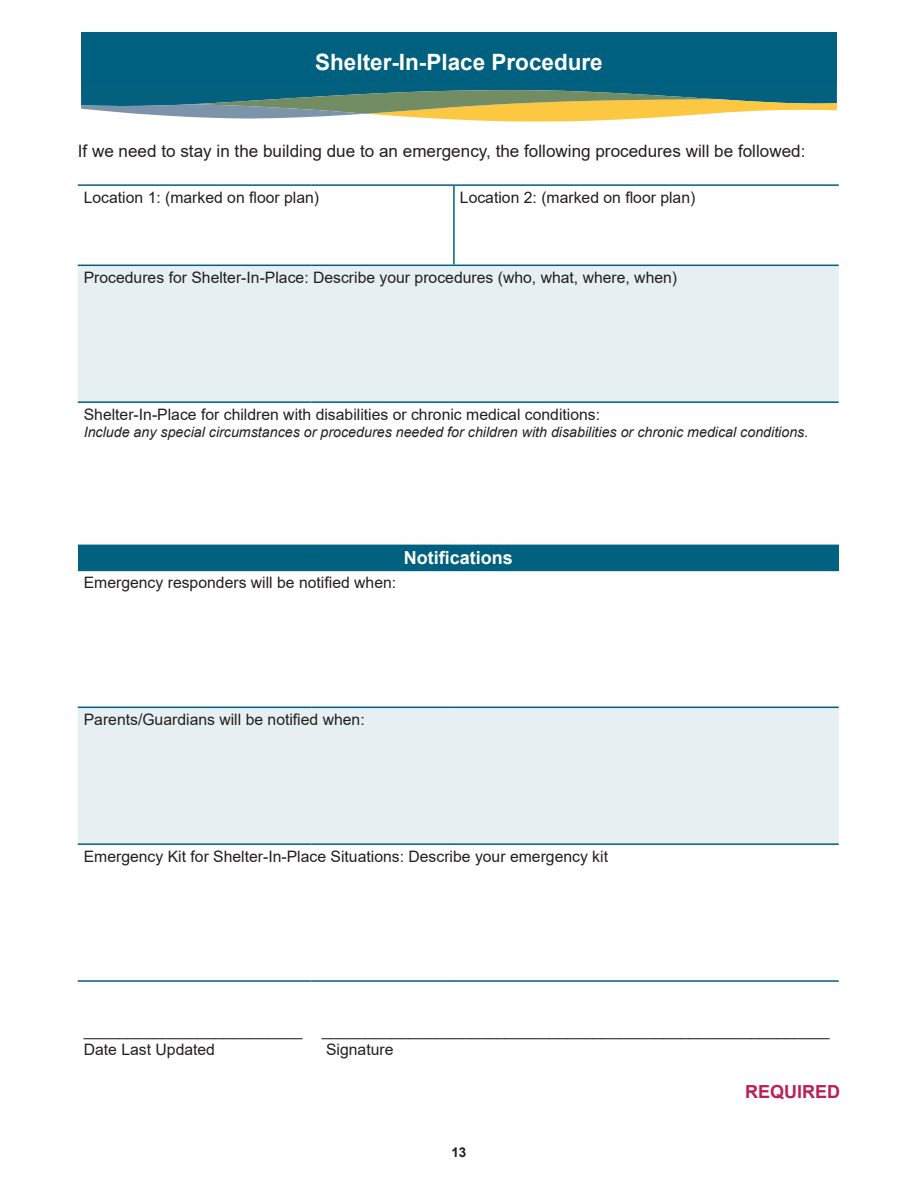
<style>
.page{position:relative;width:918px;height:1188px;background:#fff}
.page>*{position:absolute;margin:0;border:0;box-sizing:border-box;transform-origin:0 0}
.t1{font:700 22.5px "Arial";color:#fff}
.t2{font:700 18px "Arial";color:#fff}
.t3{font:700 18px "Arial";color:#bb1f53}
.t4{font:17.1px "Arial";color:#231f20}
.t5{font:15.75px/18.9px "Arial";color:#231f20}
.t6{font:italic 14.25px "Arial";color:#231f20}
.t7{font:700 13.5px "Arial";color:#231f20}
</style>
<div class="page">
<svg style="left:81px;top:86px;width:756px;height:36px;background:#869f84"></svg>
<div style="left:81px;top:32px;width:756px;height:54px;background:#00607f"></div>
<svg style="left:78px;top:266px;width:761px;height:577px"></svg>
<div style="left:78px;top:545px;width:761px;height:25px;background:#00607f"></div>
<hr style="left:78px;top:184px;width:233px;height:2px;background:#00607f">
<hr style="left:311px;top:184px;width:143px;height:2px;background:#00607f">
<hr style="left:454px;top:184px;width:385px;height:2px;background:#00607f">
<hr style="left:453px;top:186px;width:2px;height:79px;background:#00607f">
<hr style="left:78px;top:265px;width:233px;height:1px;background:#00607f">
<hr style="left:311px;top:265px;width:143px;height:1px;background:#00607f">
<hr style="left:454px;top:265px;width:385px;height:1px;background:#00607f">
<hr style="left:78px;top:570px;width:233px;height:1px;background:#00607f">
<hr style="left:311px;top:570px;width:143px;height:1px;background:#00607f">
<hr style="left:454px;top:570px;width:385px;height:1px;background:#00607f">
<hr style="left:78px;top:707px;width:233px;height:1px;background:#00607f">
<hr style="left:311px;top:707px;width:143px;height:1px;background:#00607f">
<hr style="left:454px;top:707px;width:385px;height:1px;background:#00607f">
<hr style="left:78px;top:843px;width:233px;height:2px;background:#00607f">
<hr style="left:311px;top:843px;width:143px;height:2px;background:#00607f">
<hr style="left:454px;top:843px;width:385px;height:2px;background:#00607f">
<hr style="left:78px;top:980px;width:233px;height:2px;background:#00607f">
<hr style="left:311px;top:980px;width:143px;height:2px;background:#00607f">
<hr style="left:454px;top:980px;width:385px;height:2px;background:#00607f">
<hr style="left:78px;top:401px;width:233px;height:2px;background:#00607f">
<hr style="left:311px;top:401px;width:143px;height:2px;background:#00607f">
<hr style="left:454px;top:401px;width:385px;height:2px;background:#00607f">
<h2 class="t1" style="left:315px;top:47px;width:289px">Shelter-In-Place Procedure</h2>
<p class="t4" style="left:78px;top:139px;width:729px">If we need to stay in the building due to an emergency, the following procedures will be followed:</p>
<p class="t5" style="left:84px;top:188px;width:237px">Location 1: (marked on floor plan)</p>
<p class="t5" style="left:460px;top:188px;width:237px">Location 2: (marked on floor plan)</p>
<p class="t5" style="left:84px;top:268px;width:595px">Procedures for Shelter-In-Place: Describe your procedures (who, what, where, when)</p>
<p class="t5" style="left:84px;top:405px;width:518px">Shelter-In-Place for children with disabilities or chronic medical conditions:</p>
<p class="t6" style="left:84px;top:423px;width:726px">Include any special circumstances or procedures needed for children with disabilities or chronic medical conditions.</p>
<p class="t5" style="left:84px;top:573px;width:314px">Emergency responders will be notified when:</p>
<h3 class="t2" style="left:404px;top:545px;width:111px">Notifications</h3>
<p class="t5" style="left:84px;top:710px;width:282px">Parents/Guardians will be notified when:</p>
<p class="t5" style="left:84px;top:847px;width:526px">Emergency Kit for Shelter-In-Place Situations: Describe your emergency kit</p>
<p class="t5" style="left:84px;top:1021px;width:747px">_________________________ __________________________________________________________<br>Date Last Updated</p>
<p class="t5" style="left:326px;top:1040px;width:69px">Signature</p>
<p class="t7" style="left:451px;top:1143px;width:17px">13</p>
<p class="t3" style="left:745px;top:1079px;width:97px">REQUIRED</p>
</div>
